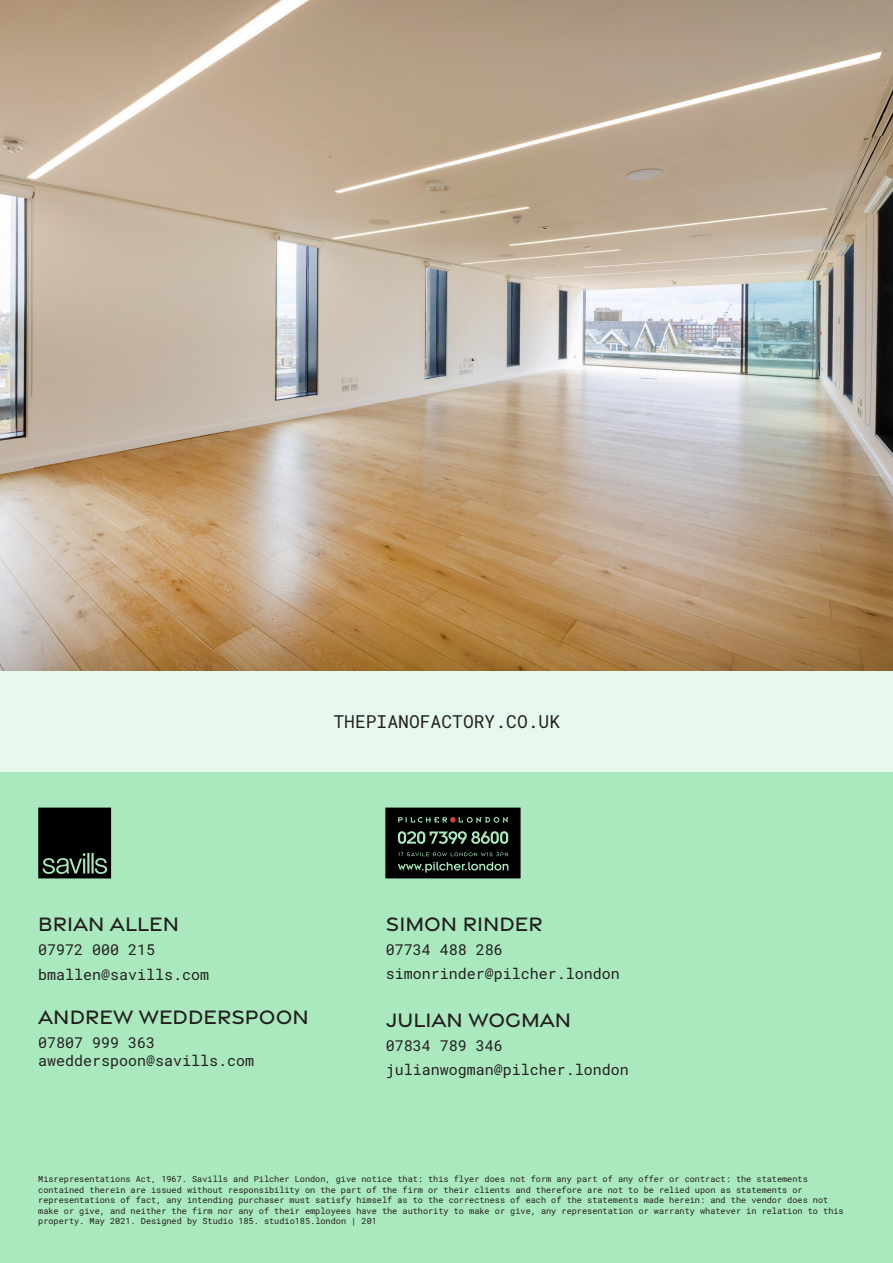
<style>
.page{position:relative;width:893px;height:1263px;background:#fff}
.page>*{position:absolute;margin:0;border:0;box-sizing:border-box;transform-origin:0 0}
.t1{font:500 21px "Gravesend Sans";color:#231f20}
.t2{font:18px "Roboto Mono";color:#231f20}
.t3{font:15px "Roboto Mono";color:#231f20}
.t4{font:8.55px/10.5px "Roboto Mono";color:#231f20}
</style>
<div class="page">
<div style="left:0;top:670px;width:893px;height:103px;background:#e7f9ed"></div>
<div style="left:0;top:773px;width:893px;height:490px;background:#aae9bd"></div>
<svg style="left:38px;top:807px;width:73px;height:71px;background:#101613"></svg>
<img style="left:0;top:0;width:893px;height:670px">
<svg style="left:385px;top:807px;width:136px;height:71px;background:#18201b"></svg>
<p class="t2" style="left:333px;top:709px;width:228px">THEPIANOFACTORY.CO.UK</p>
<p class="t1" style="left:38px;top:911px;width:143px">BRIAN ALLEN</p>
<p class="t3" style="left:38px;top:939px;width:118px">07972 000 215</p>
<p class="t3" style="left:38px;top:965px;width:173px">bmallen@savills.com</p>
<p class="t1" style="left:38px;top:1004px;width:272px">ANDREW WEDDERSPOON</p>
<p class="t3" style="left:38px;top:1032px;width:118px">07807 999 363</p>
<p class="t3" style="left:38px;top:1050px;width:218px">awedderspoon@savills.com</p>
<p class="t1" style="left:386px;top:911px;width:158px">SIMON RINDER</p>
<p class="t3" style="left:386px;top:939px;width:118px">07734 488 286</p>
<p class="t3" style="left:386px;top:963px;width:236px">simonrinder@pilcher.london</p>
<p class="t1" style="left:386px;top:1007px;width:187px">JULIAN WOGMAN</p>
<p class="t3" style="left:386px;top:1035px;width:118px">07834 789 346</p>
<p class="t3" style="left:386px;top:1059px;width:245px">julianwogman@pilcher.london</p>
<p class="t4" style="left:38px;top:1173px;width:807px">Misrepresentations Act, 1967. Savills and Pilcher London, give notice that: this flyer does not form any part of any offer or contract: the statements contained therein are issued without responsibility on the part of the firm or their clients and therefore are not to be relied upon as statements or representations of fact, any intending purchaser must satisfy himself as to the correctness of each of the statements made herein: and the vendor does not make or give, and neither the firm nor any of their employees have the authority to make or give, any representation or warranty whatever in relation to this property. May 2021. Designed by Studio 185. studio185.london | 201</p>
</div>
